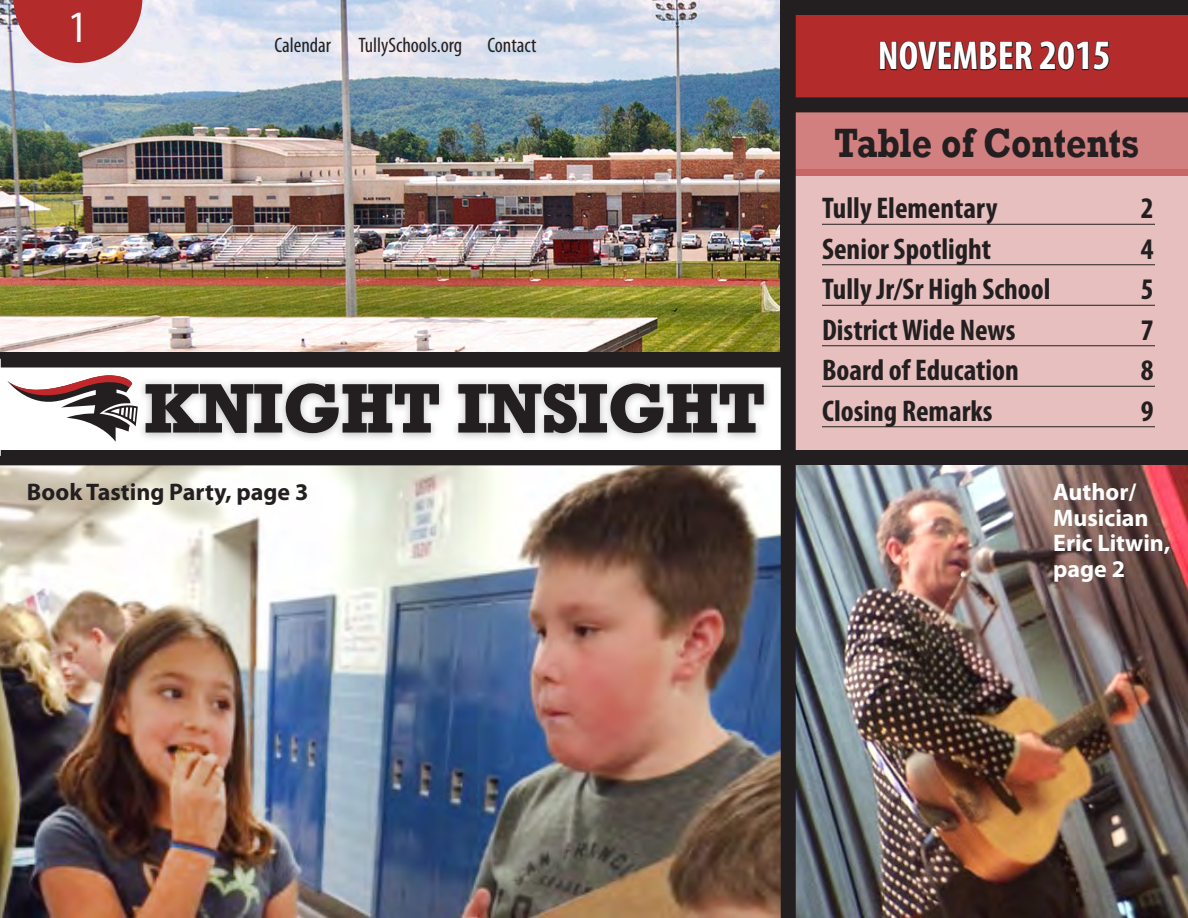
<style>
.page{position:relative;width:1188px;height:918px;background:#fff}
.page>*{position:absolute;margin:0;border:0;box-sizing:border-box;transform-origin:0 0}
.Navigation{font:condensed 45px "Myriad Pro";color:#fff}
.t1{font:700 42px "Rockwell";color:#231f20;scale:.85 1}
.Navigation-2{font:700 condensed 40.5px "Myriad Pro";color:#fff}
.RB_-_Reverse_Body{font:700 condensed 30px "Myriad Pro";color:#231f20}
.t2{font:700 24px/25.5px "Myriad Pro";color:#fff}
.t3{font:700 24px "Myriad Pro";color:#231f20}
.Navigation-3{font:condensed 21px "Myriad Pro";color:#231f20}
.s1{font-size:42px}
</style>
<div class="page">
<div style="left:792px;top:110px;width:396px;height:66px;background:#d17f7f"></div>
<div style="left:795px;top:170px;width:393px;height:285px;background:#e8bfbf"></div>
<div style="left:789px;top:9px;width:399px;height:91px;background:#b32b2b"></div>
<svg style="left:879px;top:41px;width:231px;height:30px"></svg>
<img style="left:0;top:0;width:780px;height:352px">
<svg style="left:13px;top:0;width:129px;height:63px;background:#be5456"></svg>
<div style="left:789px;top:97px;width:399px;height:15px;background:#231f20"></div>
<div style="left:785px;top:0;width:403px;height:15px;background:#231f20"></div>
<img style="left:0;top:465px;width:1188px;height:453px">
<hr style="left:822px;top:224px;width:333px;height:1px;background:#231f20">
<hr style="left:822px;top:265px;width:333px;height:1px;background:#231f20">
<hr style="left:822px;top:305px;width:333px;height:1px;background:#231f20">
<hr style="left:822px;top:346px;width:333px;height:1px;background:#231f20">
<hr style="left:822px;top:386px;width:333px;height:1px;background:#231f20">
<hr style="left:822px;top:427px;width:333px;height:1px;background:#231f20">
<svg style="left:780px;top:0;width:15px;height:460px"></svg>
<div style="left:137px;top:377px;width:635px;height:65px;background:#231f20;opacity:.31"></div>
<svg style="left:144px;top:383px;width:621px;height:51px"></svg>
<svg style="left:7px;top:375px;width:131px;height:67px"></svg>
<div style="left:1px;top:352px;width:785px;height:16px;background:#231f20"></div>
<div style="left:781px;top:0;width:15px;height:918px;background:#231f20"></div>
<div style="left:1px;top:450px;width:789px;height:15px;background:#231f20"></div>
<div style="left:792px;top:450px;width:396px;height:15px;background:#231f20"></div>
<p class="Navigation" style="left:69px;top:0;width:19px">1</p>
<p class="Navigation-3" style="left:274px;top:33px;width:58px">Calendar</p>
<p class="Navigation-3" style="left:358px;top:33px;width:105px">TullySchools.org</p>
<p class="Navigation-3" style="left:488px;top:33px;width:50px">Contact</p>
<p class="t3" style="left:27px;top:477px;width:283px">Book Tasting Party, page 3</p>
<p class="Navigation-2" style="left:878px;top:31px;width:234px">NOVEMBER <span class="s1">2015</span></p>
<p class="t1" style="left:834px;top:117px;width:361px">Table of Contents</p>
<p class="RB_-_Reverse_Body" style="left:822px;top:189px;width:177px">Tully Elementary</p>
<p class="RB_-_Reverse_Body" style="left:1141px;top:189px;width:14px">2</p>
<p class="RB_-_Reverse_Body" style="left:822px;top:230px;width:171px">Senior Spotlight</p>
<p class="RB_-_Reverse_Body" style="left:1141px;top:230px;width:14px">4</p>
<p class="RB_-_Reverse_Body" style="left:822px;top:270px;width:230px">Tully Jr/Sr High School</p>
<p class="RB_-_Reverse_Body" style="left:1141px;top:270px;width:14px">5</p>
<p class="RB_-_Reverse_Body" style="left:822px;top:311px;width:195px">District Wide News</p>
<p class="RB_-_Reverse_Body" style="left:1141px;top:311px;width:14px">7</p>
<p class="RB_-_Reverse_Body" style="left:822px;top:351px;width:198px">Board of Education</p>
<p class="RB_-_Reverse_Body" style="left:1141px;top:351px;width:14px">8</p>
<p class="RB_-_Reverse_Body" style="left:822px;top:392px;width:172px">Closing Remarks</p>
<p class="RB_-_Reverse_Body" style="left:1141px;top:392px;width:14px">9</p>
<p class="t2" style="left:1053px;top:479px;width:119px">Author/<br>Musician<br>Eric Litwin,</p>
<p class="t2" style="left:1053px;top:555px;width:73px">page 2</p>
</div>
